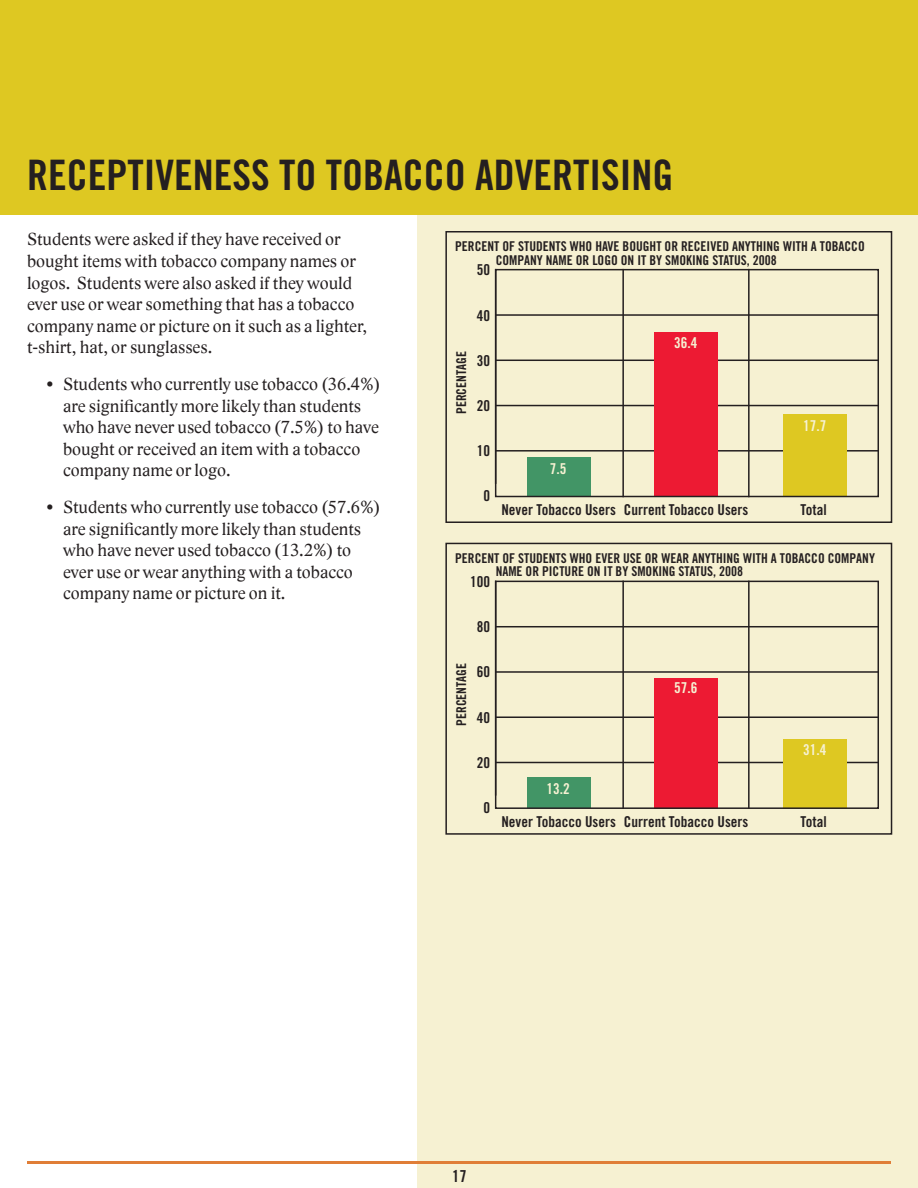
<style>
.page{position:relative;width:918px;height:1188px;background:#fff}
.page>*{position:absolute;margin:0;border:0;box-sizing:border-box;transform-origin:0 0}
.t1{font:42px "Trade Gothic Bold Cond Twenty";color:#241f20}
.t2{font:18px/21.6px "Lido STF";color:#241f20}
.t3{font:16.5px "Trade Gothic Bold Cond Twenty";color:#241f20}
.t4{font:15px "Trade Gothic Bold Cond Twenty";color:#241f20}
.t5{font:15px "Trade Gothic Bold Cond Twenty";color:#f6f1d2}
.t6{font:13.5px/13.5px "Trade Gothic Bold Cond Twenty";color:#241f20}
</style>
<div class="page">
<div style="left:418px;top:1px;width:500px;height:1187px;background:#f6f1d2"></div>
<div style="left:0;top:0;width:918px;height:215px;background:#dec822"></div>
<div style="left:445px;top:231px;width:447px;height:292px;border:2px solid #241f20"></div>
<hr style="left:748px;top:269px;width:2px;height:228px;background:#231f20">
<hr style="left:622px;top:269px;width:2px;height:228px;background:#241f20">
<hr style="left:495px;top:314px;width:384px;height:2px;background:#241f20">
<hr style="left:495px;top:360px;width:384px;height:1px;background:#241f20">
<hr style="left:495px;top:405px;width:384px;height:1px;background:#241f20">
<hr style="left:495px;top:450px;width:384px;height:2px;background:#241f20">
<div style="left:527px;top:458px;width:63px;height:38px;background:#429566"></div>
<div style="left:654px;top:332px;width:64px;height:164px;background:#ed1a33"></div>
<div style="left:783px;top:415px;width:63px;height:82px;background:#dec822"></div>
<div style="left:495px;top:269px;width:384px;height:228px;border:2px solid #241f20"></div>
<div style="left:445px;top:543px;width:447px;height:292px;border:2px solid #241f20"></div>
<hr style="left:748px;top:581px;width:2px;height:228px;background:#231f20">
<hr style="left:622px;top:581px;width:2px;height:228px;background:#241f20">
<hr style="left:495px;top:626px;width:384px;height:1px;background:#241f20">
<hr style="left:495px;top:671px;width:384px;height:2px;background:#241f20">
<hr style="left:495px;top:716px;width:384px;height:2px;background:#241f20">
<hr style="left:495px;top:762px;width:384px;height:1px;background:#241f20">
<div style="left:527px;top:777px;width:63px;height:31px;background:#429566"></div>
<div style="left:654px;top:678px;width:64px;height:131px;background:#ed1a33"></div>
<div style="left:783px;top:739px;width:63px;height:70px;background:#dec822"></div>
<div style="left:495px;top:581px;width:384px;height:228px;border:2px solid #241f20"></div>
<hr style="left:27px;top:1161px;width:864px;height:3px;background:#e07e37">
<h1 class="t1" style="left:27px;top:150px;width:648px">RECEPTIVENESS TO TOBACCO ADVERTISING</h1>
<p class="t2" style="left:27px;top:229px;width:342px">Students were asked if they have received or bought items with tobacco company names or logos. Students were also asked if they would ever use or wear something that has a tobacco company name or picture on it such as a lighter, t-shirt, hat, or sunglasses.</p>
<p class="t2" style="left:63px;top:373px;width:319px;text-indent:-17px">• Students who currently use tobacco (36.4%) are significantly more likely than students who have never used tobacco (7.5%) to have bought or received an item with a tobacco company name or logo.</p>
<p class="t2" style="left:63px;top:496px;width:319px;text-indent:-17px">• Students who currently use tobacco (57.6%) are significantly more likely than students who have never used tobacco (13.2%) to ever use or wear anything with a tobacco company name or picture on it.</p>
<p class="t6" style="left:496px;top:240px;width:371px;text-indent:-40px">PERCENT OF STUDENTS WHO HAVE BOUGHT OR RECEIVED ANYTHING WITH A TOBACCO<br>COMPANY NAME OR LOGO ON IT BY SMOKING STATUS, 2008</p>
<p class="t4" style="left:477px;top:261px;width:15px">50</p>
<p class="t4" style="left:477px;top:306px;width:15px">40</p>
<p class="t4" style="left:477px;top:351px;width:15px">30</p>
<p class="t4" style="left:477px;top:396px;width:15px">20</p>
<p class="t4" style="left:477px;top:442px;width:15px">10</p>
<p class="t4" style="left:483px;top:487px;width:8px">0</p>
<p class="t5" style="left:674px;top:333px;width:25px">36.4</p>
<p class="t6" style="left:455px;top:414px;width:64px;rotate:-90deg">PERCENTAGE</p>
<p class="t5" style="left:803px;top:416px;width:25px">17.7</p>
<p class="t5" style="left:550px;top:460px;width:18px">7.5</p>
<p class="t4" style="left:501px;top:501px;width:248px">NEVER TOBACCO USERS CURRENT TOBACCO USERS</p>
<p class="t4" style="left:801px;top:501px;width:28px">TOTAL</p>
<p class="t6" style="left:496px;top:551px;width:380px;text-indent:-40px">PERCENT OF STUDENTS WHO EVER USE OR WEAR ANYTHING WITH A TOBACCO COMPANY<br>NAME OR PICTURE ON IT BY SMOKING STATUS, 2008</p>
<p class="t4" style="left:470px;top:573px;width:21px">100</p>
<p class="t4" style="left:477px;top:618px;width:15px">80</p>
<p class="t4" style="left:477px;top:663px;width:15px">60</p>
<p class="t4" style="left:477px;top:708px;width:15px">40</p>
<p class="t4" style="left:477px;top:753px;width:15px">20</p>
<p class="t4" style="left:483px;top:799px;width:8px">0</p>
<p class="t6" style="left:455px;top:726px;width:64px;rotate:-90deg">PERCENTAGE</p>
<p class="t5" style="left:674px;top:679px;width:25px">57.6</p>
<p class="t5" style="left:803px;top:740px;width:25px">31.4</p>
<p class="t5" style="left:547px;top:779px;width:25px">13.2</p>
<p class="t4" style="left:501px;top:813px;width:248px">NEVER TOBACCO USERS CURRENT TOBACCO USERS</p>
<p class="t4" style="left:801px;top:813px;width:28px">TOTAL</p>
<p class="t3" style="left:452px;top:1166px;width:16px">17</p>
</div>
